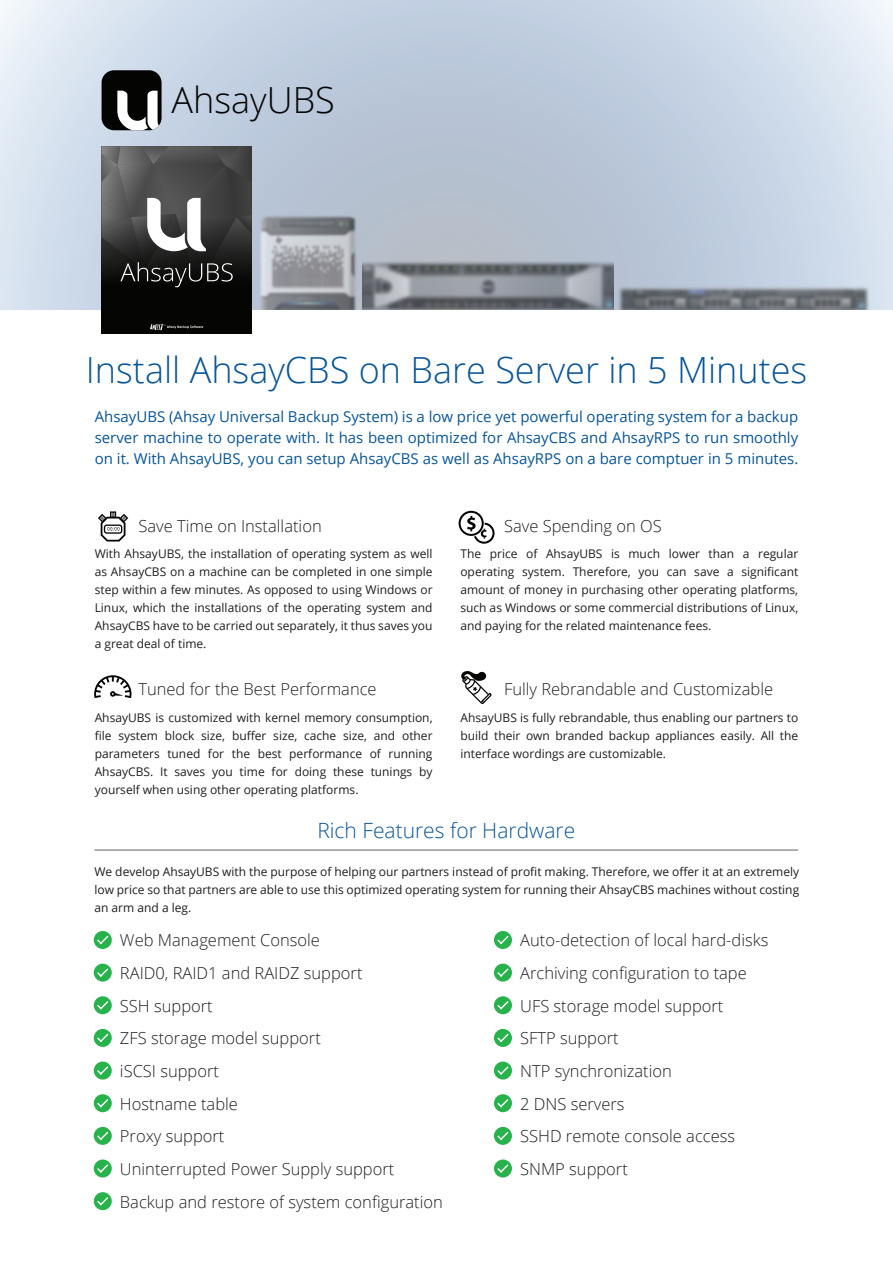
<style>
.page{position:relative;width:893px;height:1263px;background:#fff}
.page>*{position:absolute;margin:0;border:0;box-sizing:border-box;transform-origin:0 0}
.t1{font:300 36px "Open Sans";color:#095596}
.t2{font:300 36px "Open Sans";color:#040503}
.t3{font:300 21px "Open Sans";color:#095596}
.t4{font:300 16.5px "Open Sans";color:#201d1e}
.t5{font:15px/21px "Open Sans";color:#095596;text-align:justify}
.t6{font:12px/18px "Open Sans";color:#201d1e;text-align:justify}
</style>
<div class="page">
<svg style="left:98px;top:511px;width:30px;height:30px"></svg>
<svg style="left:0;top:0;width:893px;height:310px;background:#c6d2e1"></svg>
<img style="left:255px;top:208px;width:106px;height:102px">
<img style="left:614px;top:281px;width:260px;height:29px">
<img style="left:362px;top:256px;width:251px;height:54px">
<svg style="left:461px;top:671px;width:31px;height:33px"></svg>
<svg style="left:459px;top:511px;width:36px;height:33px"></svg>
<svg style="left:94px;top:675px;width:37px;height:23px"></svg>
<div style="left:102px;top:70px;width:60px;height:60px;background:#040503;border-radius:13px"></div>
<svg style="left:117px;top:91px;width:42px;height:39px"></svg>
<svg style="left:102px;top:146px;width:150px;height:188px;background:#3c3c3c"></svg>
<hr style="left:94px;top:849px;width:704px;height:2px;background:#929497">
<div style="left:94px;top:931px;width:18px;height:18px;background:#28b24b;border-radius:50%"></div>
<svg style="left:97px;top:936px;width:11px;height:8px"></svg>
<div style="left:494px;top:931px;width:18px;height:18px;background:#28b24b;border-radius:50%"></div>
<svg style="left:497px;top:936px;width:12px;height:8px"></svg>
<div style="left:94px;top:964px;width:18px;height:18px;background:#28b24b;border-radius:50%"></div>
<svg style="left:97px;top:968px;width:11px;height:9px"></svg>
<div style="left:494px;top:964px;width:18px;height:18px;background:#28b24b;border-radius:50%"></div>
<svg style="left:497px;top:968px;width:12px;height:9px"></svg>
<div style="left:94px;top:996px;width:18px;height:18px;background:#28b24b;border-radius:50%"></div>
<svg style="left:97px;top:1001px;width:11px;height:8px"></svg>
<div style="left:494px;top:996px;width:18px;height:18px;background:#28b24b;border-radius:50%"></div>
<svg style="left:497px;top:1001px;width:12px;height:8px"></svg>
<div style="left:94px;top:1029px;width:18px;height:18px;background:#28b24b;border-radius:50%"></div>
<svg style="left:97px;top:1034px;width:11px;height:8px"></svg>
<div style="left:494px;top:1029px;width:18px;height:18px;background:#28b24b;border-radius:50%"></div>
<svg style="left:497px;top:1034px;width:12px;height:8px"></svg>
<div style="left:94px;top:1061px;width:18px;height:18px;background:#28b24b;border-radius:50%"></div>
<svg style="left:97px;top:1066px;width:11px;height:9px"></svg>
<div style="left:494px;top:1061px;width:18px;height:18px;background:#28b24b;border-radius:50%"></div>
<svg style="left:497px;top:1066px;width:12px;height:9px"></svg>
<div style="left:94px;top:1094px;width:18px;height:18px;background:#28b24b;border-radius:50%"></div>
<svg style="left:97px;top:1099px;width:11px;height:8px"></svg>
<div style="left:494px;top:1094px;width:18px;height:18px;background:#28b24b;border-radius:50%"></div>
<svg style="left:497px;top:1099px;width:12px;height:8px"></svg>
<div style="left:94px;top:1127px;width:18px;height:18px;background:#28b24b;border-radius:50%"></div>
<svg style="left:97px;top:1131px;width:11px;height:9px"></svg>
<div style="left:494px;top:1127px;width:18px;height:18px;background:#28b24b;border-radius:50%"></div>
<svg style="left:497px;top:1131px;width:12px;height:9px"></svg>
<div style="left:94px;top:1159px;width:18px;height:18px;background:#28b24b;border-radius:50%"></div>
<svg style="left:97px;top:1164px;width:11px;height:9px"></svg>
<div style="left:494px;top:1159px;width:18px;height:18px;background:#28b24b;border-radius:50%"></div>
<svg style="left:497px;top:1164px;width:12px;height:9px"></svg>
<div style="left:94px;top:1192px;width:18px;height:18px;background:#28b24b;border-radius:50%"></div>
<svg style="left:97px;top:1197px;width:11px;height:8px"></svg>
<h1 class="t2" style="left:172px;top:76px;width:165px">AhsayUBS</h1>
<h1 class="t1" style="left:86px;top:345px;width:723px">Install AhsayCBS on Bare Server in 5 Minutes</h1>
<p class="t5" style="left:95px;top:406px;width:705px">AhsayUBS (Ahsay Universal Backup System) is a low price yet powerful operating system for a backup server machine to operate with. It has been optimized for AhsayCBS and AhsayRPS to run smoothly on it. With AhsayUBS, you can setup AhsayCBS as well as AhsayRPS on a bare comptuer in 5 minutes.</p>
<h3 class="t4" style="left:138px;top:515px;width:185px">Save Time on Installation</h3>
<p class="t6" style="left:95px;top:545px;width:339px">With AhsayUBS, the installation of operating system as well as AhsayCBS on a machine can be completed in one simple step within a few minutes. As opposed to using Windows or Linux, which the installations of the operating system and AhsayCBS have to be carried out separately, it thus saves you a great deal of time.</p>
<h3 class="t4" style="left:138px;top:678px;width:240px">Tuned for the Best Performance</h3>
<p class="t6" style="left:95px;top:708px;width:339px">AhsayUBS is customized with kernel memory consumption, file system block size, buffer size, cache size, and other parameters tuned for the best performance of running AhsayCBS. It saves you time for doing these tunings by yourself when using other operating platforms.</p>
<h3 class="t4" style="left:504px;top:515px;width:159px">Save Spending on OS</h3>
<p class="t6" style="left:460px;top:545px;width:339px">The price of AhsayUBS is much lower than a regular operating system. Therefore, you can save a significant amount of money in purchasing other operating platforms, such as Windows or some commercial distributions of Linux, and paying for the related maintenance fees.</p>
<h3 class="t4" style="left:504px;top:678px;width:271px">Fully Rebrandable and Customizable</h3>
<p class="t6" style="left:460px;top:708px;width:339px">AhsayUBS is fully rebrandable, thus enabling our partners to build their own branded backup appliances easily. All the interface wordings are customizable.</p>
<h2 class="t3" style="left:317px;top:816px;width:259px">Rich Features for Hardware</h2>
<p class="t6" style="left:94px;top:862px;width:706px">We develop AhsayUBS with the purpose of helping our partners instead of profit making. Therefore, we offer it at an extremely low price so that partners are able to use this optimized operating system for running their AhsayCBS machines without costing an arm and a leg.</p>
<h3 class="t4" style="left:120px;top:929px;width:202px">Web Management Console</h3>
<h3 class="t4" style="left:520px;top:929px;width:250px">Auto-detection of local hard-disks</h3>
<h3 class="t4" style="left:120px;top:962px;width:244px">RAID0, RAID1 and RAIDZ support</h3>
<h3 class="t4" style="left:520px;top:962px;width:228px">Archiving configuration to tape</h3>
<h3 class="t4" style="left:120px;top:994px;width:94px">SSH support</h3>
<h3 class="t4" style="left:520px;top:994px;width:205px">UFS storage model support</h3>
<h3 class="t4" style="left:120px;top:1027px;width:202px">ZFS storage model support</h3>
<h3 class="t4" style="left:520px;top:1027px;width:100px">SFTP support</h3>
<h3 class="t4" style="left:120px;top:1060px;width:101px">iSCSI support</h3>
<h3 class="t4" style="left:520px;top:1060px;width:153px">NTP synchronization</h3>
<h3 class="t4" style="left:120px;top:1092px;width:120px">Hostname table</h3>
<h3 class="t4" style="left:520px;top:1092px;width:106px">2 DNS servers</h3>
<h3 class="t4" style="left:120px;top:1125px;width:106px">Proxy support</h3>
<h3 class="t4" style="left:520px;top:1125px;width:216px">SSHD remote console access</h3>
<h3 class="t4" style="left:120px;top:1157px;width:276px">Uninterrupted Power Supply support</h3>
<h3 class="t4" style="left:520px;top:1157px;width:109px">SNMP support</h3>
<h3 class="t4" style="left:120px;top:1190px;width:324px">Backup and restore of system configuration</h3>
</div>
